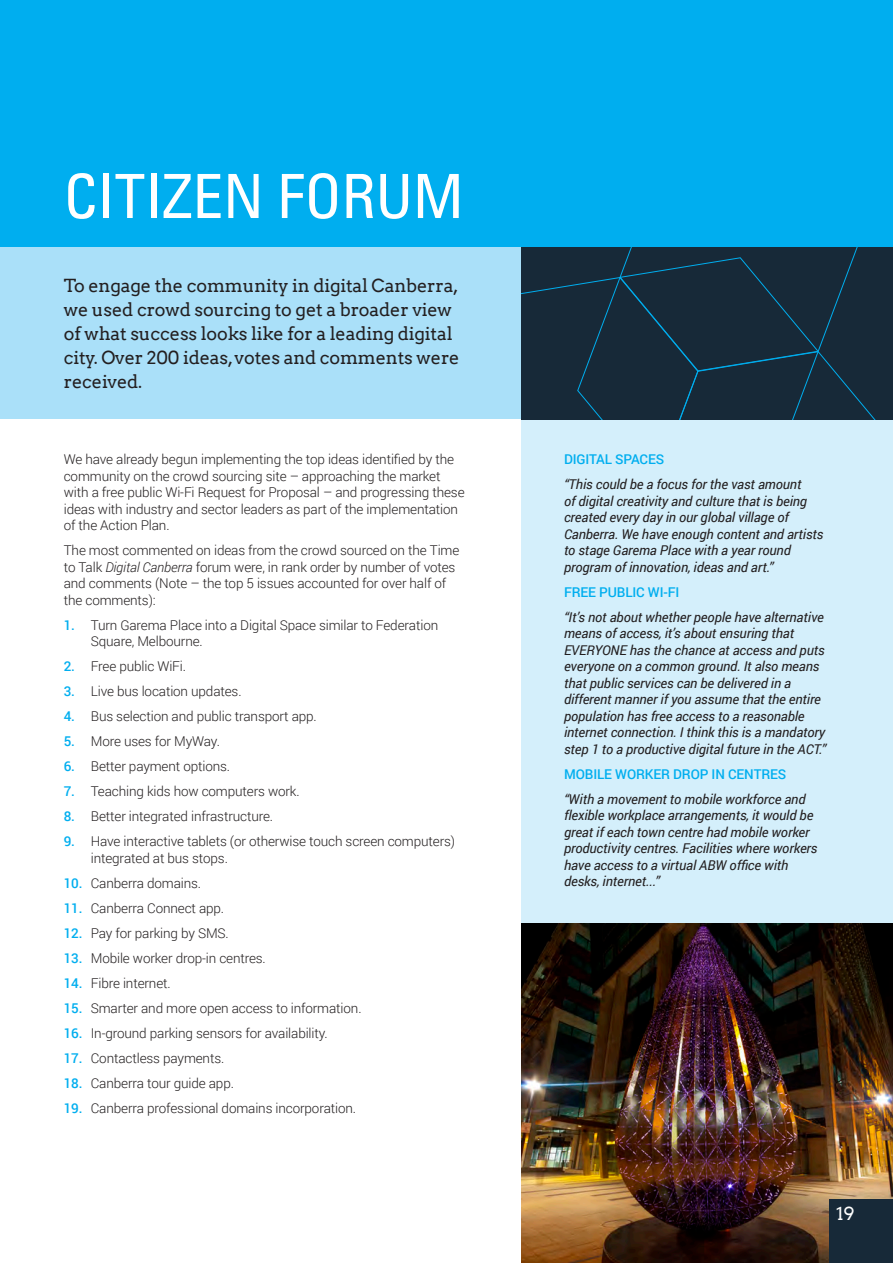
<style>
.page{position:relative;width:893px;height:1263px;background:#fff}
.page>*{position:absolute;margin:0;border:0;box-sizing:border-box;transform-origin:0 0}
.t1{font:condensed 61.05px "Univers";color:#fff}
.t2{font:18px/24px "Arvo";letter-spacing:-.01em;color:#231f20}
.t3{font:18px "Arvo";color:#fff}
.t4{font:300 13.5px/16.5px "Roboto";letter-spacing:-.01em;color:#231f20}
.t5{font:italic 13.5px/16.5px "Roboto";letter-spacing:-.01em;color:#231f20}
.t6{font:500 13.5px "Roboto";letter-spacing:-.01em;color:#00aeef}
.s1{font-style:italic}
.s2{font-weight:500;color:#00aeef}
</style>
<div class="page">
<div style="left:0;top:0;width:893px;height:248px;background:#00aeef"></div>
<div style="left:521px;top:394px;width:372px;height:650px;background:#d4effb"></div>
<div style="left:0;top:248px;width:564px;height:171px;background:#aae0f9"></div>
<div style="left:521px;top:248px;width:372px;height:172px;background:#172938"></div>
<img style="left:521px;top:924px;width:372px;height:339px">
<div style="left:829px;top:1199px;width:64px;height:64px;background:#172938"></div>
<h1 class="t1" style="left:64px;top:158px;width:401px">CITIZEN FORUM</h1>
<h2 class="t2" style="left:64px;top:274px;width:397px">To engage the community in digital Canberra, we used crowd sourcing to get a broader view of what success looks like for a leading digital city. Over 200 ideas, votes and comments were received.</h2>
<p class="t4" style="left:64px;top:451px;width:402px">We have already begun implementing the top ideas identified by the community on the crowd sourcing site – approaching the market with a free public Wi-Fi Request for Proposal – and progressing these ideas with industry and sector leaders as part of the implementation of the Action Plan.</p>
<p class="t4" style="left:64px;top:542px;width:397px">The most commented on ideas from the crowd sourced on the Time to Talk <span class="s1">Digital Canberra</span> forum were, in rank order by number of votes and comments (Note – the top 5 issues accounted for over half of the comments):</p>
<p class="t4" style="left:91px;top:616px;width:349px;text-indent:-27px"><span class="s2">1.</span> Turn Garema Place into a Digital Space similar to Federation<br>Square, Melbourne.</p>
<p class="t4" style="left:64px;top:658px;width:124px"><span class="s2">2.</span> Free public WiFi.</p>
<p class="t4" style="left:64px;top:683px;width:179px"><span class="s2">3.</span> Live bus location updates.</p>
<p class="t4" style="left:64px;top:708px;width:255px"><span class="s2">4.</span> Bus selection and public transport app.</p>
<p class="t4" style="left:64px;top:733px;width:158px"><span class="s2">5.</span> More uses for MyWay.</p>
<p class="t4" style="left:64px;top:758px;width:168px"><span class="s2">6.</span> Better payment options.</p>
<p class="t4" style="left:64px;top:783px;width:237px"><span class="s2">7.</span> Teaching kids how computers work.</p>
<p class="t4" style="left:64px;top:808px;width:211px"><span class="s2">8.</span> Better integrated infrastructure.</p>
<p class="t4" style="left:91px;top:833px;width:366px;text-indent:-27px"><span class="s2">9.</span> Have interactive tablets (or otherwise touch screen computers) integrated at bus stops.</p>
<p class="t4" style="left:64px;top:874px;width:139px"><span class="s2">10.</span> Canberra domains.</p>
<p class="t4" style="left:64px;top:899px;width:162px"><span class="s2">11.</span> Canberra Connect app.</p>
<p class="t4" style="left:64px;top:924px;width:167px"><span class="s2">12.</span> Pay for parking by SMS.</p>
<p class="t4" style="left:64px;top:949px;width:204px"><span class="s2">13.</span> Mobile worker drop-in centres.</p>
<p class="t4" style="left:64px;top:974px;width:108px"><span class="s2">14.</span> Fibre internet.</p>
<p class="t4" style="left:64px;top:999px;width:299px"><span class="s2">15.</span> Smarter and more open access to information.</p>
<p class="t4" style="left:64px;top:1024px;width:266px"><span class="s2">16.</span> In-ground parking sensors for availability.</p>
<p class="t4" style="left:64px;top:1049px;width:162px"><span class="s2">17.</span> Contactless payments.</p>
<p class="t4" style="left:64px;top:1074px;width:172px"><span class="s2">18.</span> Canberra tour guide app.</p>
<p class="t4" style="left:64px;top:1099px;width:294px"><span class="s2">19.</span> Canberra professional domains incorporation.</p>
<p class="t6" style="left:564px;top:450px;width:102px">DIGITAL SPACES</p>
<p class="t5" style="left:564px;top:476px;width:261px">“This could be a focus for the vast amount<br>of digital creativity and culture that is being created every day in our global village of Canberra. We have enough content and artists to stage Garema Place with a year round program of innovation, ideas and art.”</p>
<p class="t6" style="left:564px;top:582px;width:117px">FREE PUBLIC WI-FI</p>
<p class="t5" style="left:564px;top:608px;width:264px">“It’s not about whether people have alternative means of access, it’s about ensuring that EVERYONE has the chance at access and puts everyone on a common ground. It also means that public services can be delivered in a different manner if you assume that the entire population has free access to a reasonable internet connection. I think this is a mandatory step 1 to a productive digital future in the ACT.”</p>
<p class="t6" style="left:564px;top:764px;width:224px">MOBILE WORKER DROP IN CENTRES</p>
<p class="t5" style="left:564px;top:790px;width:255px">“With a movement to mobile workforce and flexible workplace arrangements, it would be great if each town centre had mobile worker productivity centres. Facilities where workers have access to a virtual ABW office with desks, internet...”</p>
<h2 class="t3" style="left:836px;top:1202px;width:20px">19</h2>
</div>
